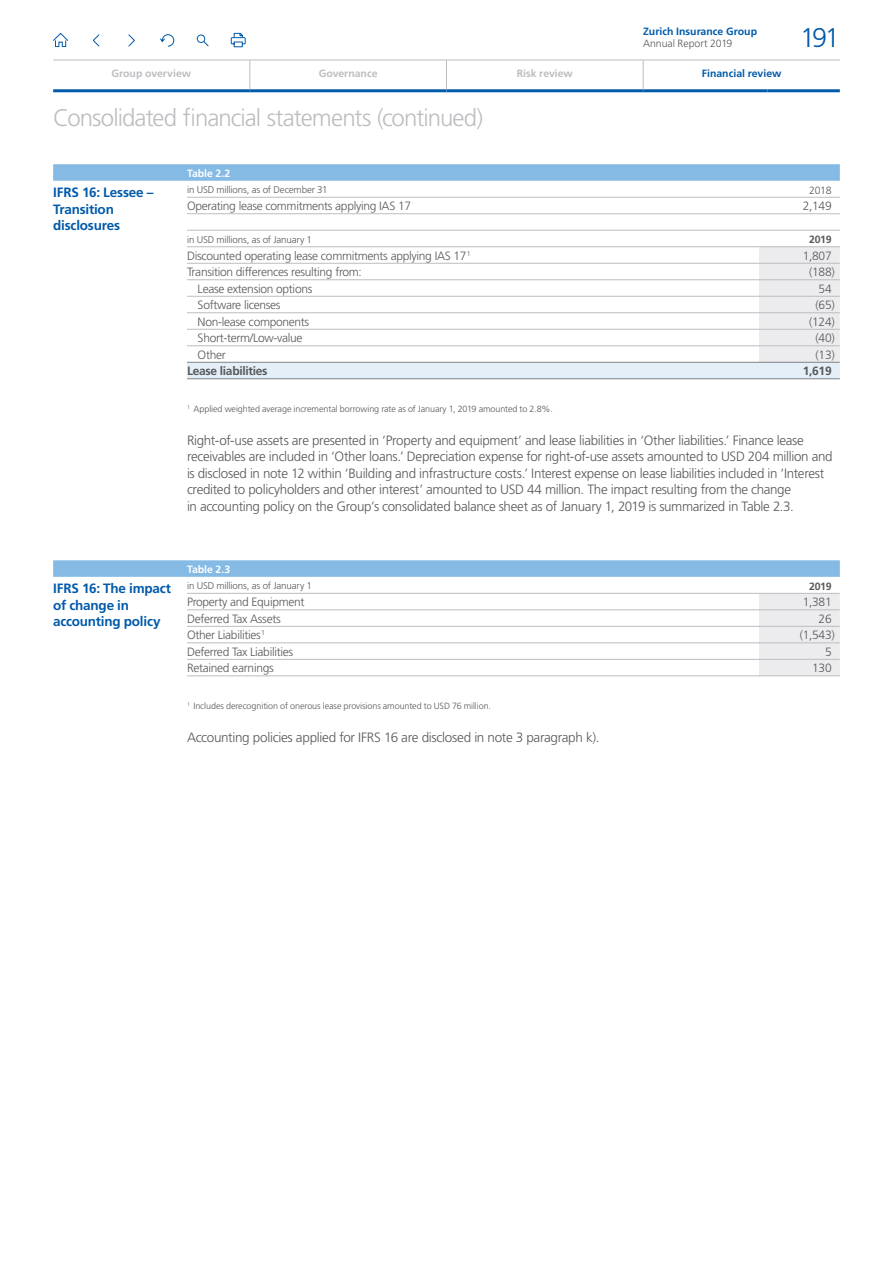
<style>
.page{position:relative;width:893px;height:1263px;background:#fff}
.page>*{position:absolute;margin:0;border:0;box-sizing:border-box;transform-origin:0 0}
.t1{font:300 27px "Frutiger LT Std";color:#015aaa}
.t2{font:300 24px "Frutiger LT Std";letter-spacing:-.04em;color:#bcbdc0}
.t3{font:300 13.5px/16.5px "Frutiger LT Std";letter-spacing:-.025em;color:#57585a}
.t4{font:700 13.5px/16.5px "Frutiger LT Std";letter-spacing:-.015em;color:#015aaa}
.t5{font:300 12px "Frutiger LT Std";letter-spacing:-.025em;color:#57585a}
.t6{font:700 12px "Frutiger LT Std";letter-spacing:-.025em;color:#57585a}
.t7{font:700 10.5px "Frutiger LT Std";color:#015aaa}
.t8{font:700 10.5px "Frutiger LT Std";color:#bcbdc0}
.t9{font:300 10.5px "Frutiger LT Std";letter-spacing:-.01em;color:#57585a}
.t10{font:700 10.5px "Frutiger LT Std";letter-spacing:-.005em;color:#fff}
.t11{font:700 10.5px "Frutiger LT Std";letter-spacing:-.025em;color:#57585a}
.t12{font:300 9.75px "Frutiger LT Std";letter-spacing:-.015em;color:#57585a}
.t13{font:300 9px "Frutiger LT Std";letter-spacing:-.01em;color:#57585a}
</style>
<div class="page">
<svg style="left:53px;top:164px;width:787px;height:17px;background:#88bbe4"></svg>
<svg style="left:187px;top:247px;width:653px;height:131px"></svg>
<hr style="left:187px;top:197px;width:572px;height:1px;background:#bcbdc0">
<hr style="left:759px;top:197px;width:81px;height:1px;background:#bcbdc0">
<hr style="left:187px;top:213px;width:572px;height:1px;background:#bcbdc0">
<hr style="left:759px;top:213px;width:81px;height:1px;background:#bcbdc0">
<hr style="left:187px;top:230px;width:572px;height:1px;background:#bcbdc0">
<hr style="left:759px;top:230px;width:81px;height:1px;background:#bcbdc0">
<hr style="left:187px;top:246px;width:572px;height:1px;background:#bcbdc0">
<hr style="left:759px;top:246px;width:81px;height:1px;background:#bcbdc0">
<hr style="left:187px;top:263px;width:572px;height:1px;background:#bcbdc0">
<hr style="left:759px;top:263px;width:81px;height:1px;background:#bcbdc0">
<hr style="left:187px;top:279px;width:572px;height:1px;background:#bcbdc0">
<hr style="left:759px;top:279px;width:81px;height:1px;background:#bcbdc0">
<hr style="left:187px;top:296px;width:572px;height:1px;background:#bcbdc0">
<hr style="left:759px;top:296px;width:81px;height:1px;background:#bcbdc0">
<hr style="left:187px;top:312px;width:572px;height:1px;background:#bcbdc0">
<hr style="left:759px;top:312px;width:81px;height:1px;background:#bcbdc0">
<hr style="left:187px;top:329px;width:572px;height:1px;background:#bcbdc0">
<hr style="left:759px;top:329px;width:81px;height:1px;background:#bcbdc0">
<hr style="left:187px;top:345px;width:572px;height:1px;background:#bcbdc0">
<hr style="left:759px;top:345px;width:81px;height:1px;background:#bcbdc0">
<hr style="left:187px;top:362px;width:572px;height:1px;background:#808285">
<hr style="left:759px;top:362px;width:81px;height:1px;background:#808285">
<hr style="left:187px;top:378px;width:572px;height:1px;background:#808285">
<hr style="left:759px;top:378px;width:81px;height:1px;background:#808285">
<svg style="left:53px;top:560px;width:787px;height:17px;background:#88bbe4"></svg>
<div style="left:759px;top:594px;width:81px;height:81px;background:#ececee"></div>
<hr style="left:187px;top:593px;width:572px;height:1px;background:#bcbdc0">
<hr style="left:759px;top:593px;width:81px;height:1px;background:#bcbdc0">
<hr style="left:187px;top:609px;width:572px;height:1px;background:#bcbdc0">
<hr style="left:759px;top:609px;width:81px;height:1px;background:#bcbdc0">
<hr style="left:187px;top:626px;width:572px;height:1px;background:#bcbdc0">
<hr style="left:759px;top:626px;width:81px;height:1px;background:#bcbdc0">
<hr style="left:187px;top:642px;width:572px;height:1px;background:#bcbdc0">
<hr style="left:759px;top:642px;width:81px;height:1px;background:#bcbdc0">
<hr style="left:187px;top:659px;width:572px;height:1px;background:#bcbdc0">
<hr style="left:759px;top:659px;width:81px;height:1px;background:#bcbdc0">
<hr style="left:187px;top:675px;width:572px;height:1px;background:#bcbdc0">
<hr style="left:759px;top:675px;width:81px;height:1px;background:#bcbdc0">
<hr style="left:53px;top:89px;width:197px;height:3px;background:#015aaa">
<hr style="left:250px;top:89px;width:196px;height:3px;background:#015aaa">
<hr style="left:446px;top:89px;width:197px;height:3px;background:#015aaa">
<hr style="left:643px;top:89px;width:124px;height:3px;background:#015aaa">
<hr style="left:767px;top:89px;width:73px;height:3px;background:#015aaa">
<hr style="left:53px;top:60px;width:197px;height:1px;background:#bcbdc0">
<hr style="left:250px;top:60px;width:196px;height:1px;background:#bcbdc0">
<hr style="left:446px;top:60px;width:197px;height:1px;background:#bcbdc0">
<hr style="left:643px;top:60px;width:124px;height:1px;background:#bcbdc0">
<hr style="left:767px;top:60px;width:73px;height:1px;background:#bcbdc0">
<svg style="left:249px;top:60px;width:1px;height:29px"></svg>
<svg style="left:446px;top:60px;width:1px;height:29px"></svg>
<svg style="left:643px;top:60px;width:1px;height:29px"></svg>
<svg style="left:203px;top:41px;width:6px;height:6px"></svg>
<div style="left:197px;top:35px;width:8px;height:8px;border:1px solid #015aaa;border-radius:50%"></div>
<svg style="left:160px;top:34px;width:15px;height:13px"></svg>
<svg style="left:128px;top:34px;width:7px;height:13px"></svg>
<svg style="left:93px;top:34px;width:7px;height:13px"></svg>
<svg style="left:53px;top:33px;width:16px;height:14px"></svg>
<svg style="left:230px;top:33px;width:16px;height:15px"></svg>
<p class="t7" style="left:643px;top:25px;width:115px">Zurich Insurance Group</p>
<p class="t9" style="left:643px;top:38px;width:91px">Annual Report 2019</p>
<h1 class="t1" style="left:800px;top:23px;width:41px">191</h1>
<p class="t8" style="left:111px;top:68px;width:81px">Group overview</p>
<p class="t8" style="left:319px;top:68px;width:60px">Governance</p>
<p class="t8" style="left:517px;top:68px;width:58px">Risk review</p>
<p class="t7" style="left:702px;top:68px;width:81px">Financial review</p>
<h2 class="t2" style="left:53px;top:105px;width:431px">Consolidated financial statements (continued)</h2>
<p class="t10" style="left:187px;top:167px;width:45px">Table 2.2</p>
<p class="t4" style="left:53px;top:184px;width:102px">IFRS 16: Lessee –<br>Transition disclosures</p>
<p class="t12" style="left:187px;top:184px;width:142px">in USD millions, as of December 31</p>
<p class="t9" style="left:809px;top:184px;width:24px">2018</p>
<p class="t5" style="left:187px;top:199px;width:226px">Operating lease commitments applying IAS 17</p>
<p class="t5" style="left:803px;top:199px;width:30px">2,149</p>
<p class="t12" style="left:187px;top:234px;width:126px">in USD millions, as of January 1</p>
<p class="t11" style="left:809px;top:233px;width:24px">2019</p>
<p class="t5" style="left:187px;top:249px;width:285px">Discounted operating lease commitments applying IAS 17<sup>1</sup></p>
<p class="t5" style="left:803px;top:249px;width:30px">1,807</p>
<p class="t5" style="left:187px;top:265px;width:176px">Transition differences resulting from:</p>
<p class="t5" style="left:809px;top:265px;width:27px">(188)</p>
<p class="t5" style="left:198px;top:282px;width:116px">Lease extension options</p>
<p class="t5" style="left:819px;top:282px;width:15px">54</p>
<p class="t5" style="left:198px;top:298px;width:84px">Software licenses</p>
<p class="t5" style="left:816px;top:298px;width:21px">(65)</p>
<p class="t5" style="left:198px;top:315px;width:113px">Non-lease components</p>
<p class="t5" style="left:809px;top:315px;width:27px">(124)</p>
<p class="t5" style="left:198px;top:331px;width:106px">Short-term/Low-value</p>
<p class="t5" style="left:816px;top:331px;width:21px">(40)</p>
<p class="t5" style="left:198px;top:348px;width:30px">Other</p>
<p class="t5" style="left:816px;top:348px;width:21px">(13)</p>
<p class="t6" style="left:187px;top:364px;width:82px">Lease liabilities</p>
<p class="t6" style="left:803px;top:364px;width:30px">1,619</p>
<p class="t13" style="left:187px;top:404px;width:367px"><sup>1</sup> Applied weighted average incremental borrowing rate as of January 1, 2019 amounted to 2.8%.</p>
<p class="t3" style="left:187px;top:432px;width:647px">Right-of-use assets are presented in ‘Property and equipment’ and lease liabilities in ‘Other liabilities.’ Finance lease receivables are included in ‘Other loans.’ Depreciation expense for right-of-use assets amounted to USD 204 million and is disclosed in note 12 within ‘Building and infrastructure costs.’ Interest expense on lease liabilities included in ‘Interest credited to policyholders and other interest’ amounted to USD 44 million. The impact resulting from the change<br>in accounting policy on the Group’s consolidated balance sheet as of January 1, 2019 is summarized in Table 2.3.</p>
<p class="t10" style="left:187px;top:563px;width:45px">Table 2.3</p>
<p class="t4" style="left:53px;top:580px;width:119px">IFRS 16: The impact of change in accounting policy</p>
<p class="t12" style="left:187px;top:580px;width:126px">in USD millions, as of January 1</p>
<p class="t11" style="left:809px;top:580px;width:24px">2019</p>
<p class="t5" style="left:187px;top:595px;width:119px">Property and Equipment</p>
<p class="t5" style="left:803px;top:595px;width:30px">1,381</p>
<p class="t5" style="left:187px;top:612px;width:95px">Deferred Tax Assets</p>
<p class="t5" style="left:819px;top:612px;width:15px">26</p>
<p class="t5" style="left:187px;top:628px;width:80px">Other Liabilities<sup>1</sup></p>
<p class="t5" style="left:800px;top:628px;width:36px">(1,543)</p>
<p class="t5" style="left:187px;top:645px;width:108px">Deferred Tax Liabilities</p>
<p class="t5" style="left:825px;top:645px;width:8px">5</p>
<p class="t5" style="left:187px;top:661px;width:88px">Retained earnings</p>
<p class="t5" style="left:812px;top:661px;width:21px">130</p>
<p class="t13" style="left:187px;top:701px;width:306px"><sup>1</sup> Includes derecognition of onerous lease provisions amounted to USD 76 million.</p>
<p class="t3" style="left:187px;top:729px;width:414px">Accounting policies applied for IFRS 16 are disclosed in note 3 paragraph k).</p>
</div>
